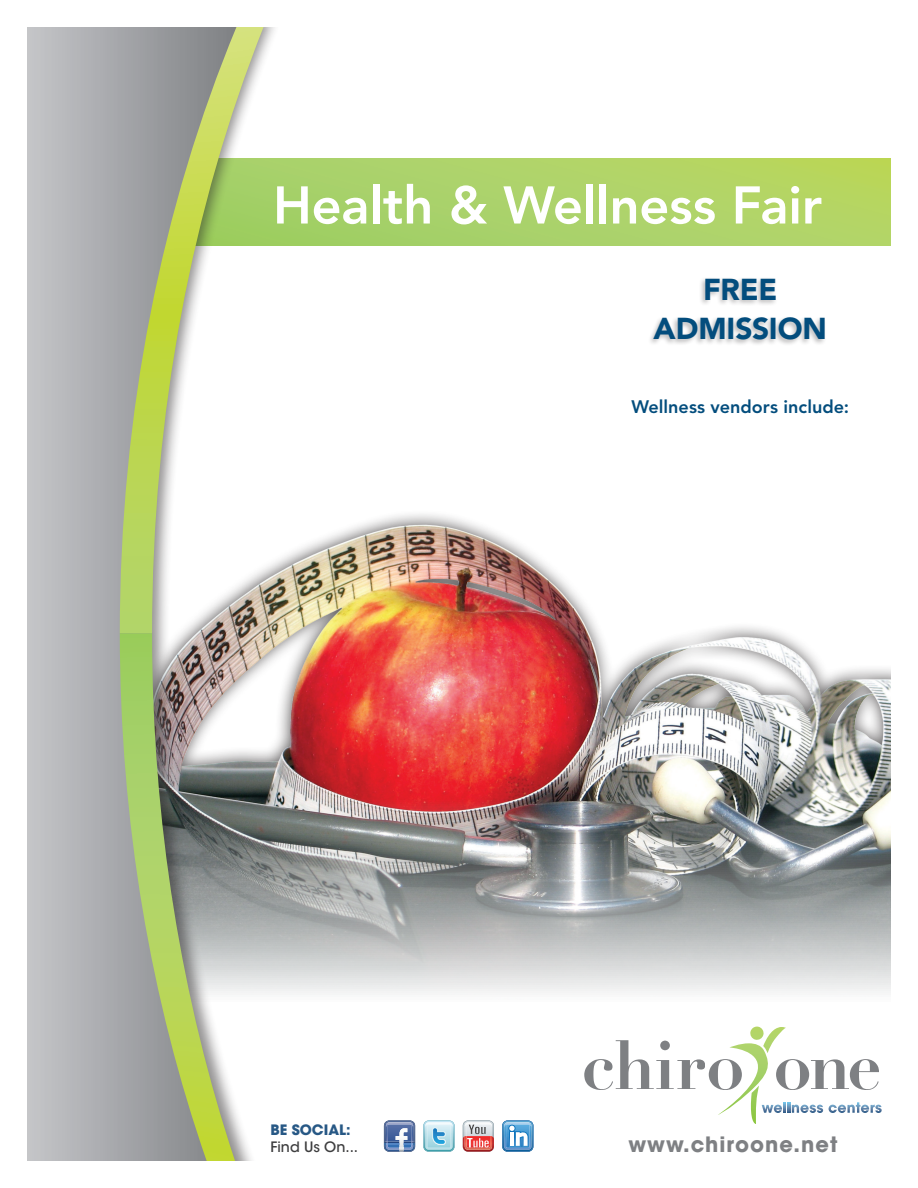
<style>
.page{position:relative;width:918px;height:1188px;background:#fff}
.page>*{position:absolute;margin:0;border:0;box-sizing:border-box;transform-origin:0 0}
.Paragraph_Style_1{font:800 52.5px "Avenir LT Std";letter-spacing:-.005em;color:#fff}
.t1{font:900 30px "Avenir LT Std";letter-spacing:-.005em;color:#034d7d}
.Body-1{font:700 21px "ITC Avant Garde Std";letter-spacing:.05em;color:#7e8083}
.t2{font:800 18px "Avenir LT Std";color:#034d7d}
.Body-1-2{font:500 14.25px "ITC Avant Garde Std";color:#3e3e3f}
.Body-1-3{font:700 14.25px "ITC Avant Garde Std";color:#275885}
</style>
<div class="page">
<img style="left:281px;top:514px;width:610px;height:481px">
<div style="left:647px;top:277px;width:180px;height:69px;background:#231f20;opacity:.3"></div>
<svg style="left:384px;top:1120px;width:31px;height:32px"></svg>
<img style="left:386px;top:1122px;width:27px;height:6px">
<svg style="left:423px;top:1120px;width:32px;height:32px"></svg>
<svg style="left:502px;top:1120px;width:31px;height:32px"></svg>
<svg style="left:463px;top:1120px;width:31px;height:32px"></svg>
<img style="left:465px;top:1122px;width:27px;height:6px">
<svg style="left:584px;top:1027px;width:298px;height:97px"></svg>
<div style="left:167px;top:159px;width:724px;height:86px;background:linear-gradient(to bottom,#b3d566,#a9d26a)"></div>
<div style="left:27px;top:27px;width:254px;height:1134px;background:#231f20;opacity:.5"></div>
<svg style="left:236px;top:27px;width:28px;height:606px"></svg>
<svg style="left:27px;top:27px;width:209px;height:1134px;background:#b5baa9"></svg>
<p class="Paragraph_Style_1" style="left:273px;top:174px;width:551px">Health &amp; Wellness Fair</p>
<p class="t1" style="left:703px;top:272px;width:76px">FREE</p>
<p class="t1" style="left:654px;top:311px;width:175px">ADMISSION</p>
<p class="t2" style="left:631px;top:396px;width:219px">Wellness vendors include:</p>
<p class="Body-1-3" style="left:271px;top:1120px;width:82px">BE SOCIAL:</p>
<p class="Body-1-2" style="left:271px;top:1138px;width:89px">Find Us On...</p>
<p class="Body-1" style="left:628px;top:1130px;width:211px">www.chiroone.net</p>
</div>
